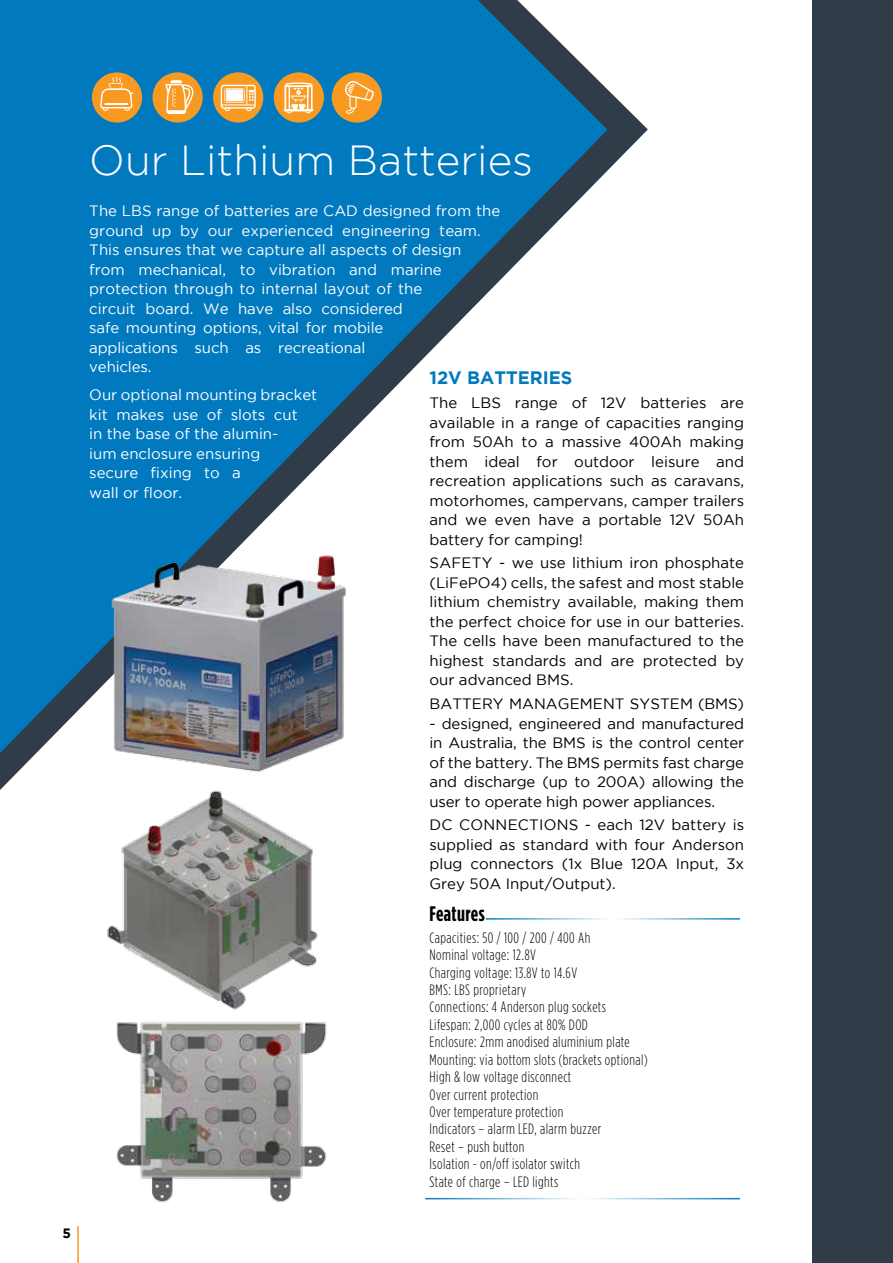
<style>
.page{position:relative;width:893px;height:1263px;background:#fff}
.page>*{position:absolute;margin:0;border:0;box-sizing:border-box;transform-origin:0 0}
.t1{font:300 42px "Gotham";color:#fff}
.t2{font:700 21px "Gotham Condensed";letter-spacing:.02em;color:#000}
.t3{font:700 18px "Gotham";color:#0179bf}
.t4{font:15px/19.5px "Gotham";color:#000;text-align:justify}
.t5{font:15px/19.5px "Gotham";color:#fff}
.t6{font:300 15px/17.4px "Gotham Condensed";letter-spacing:.03em;color:#000}
.t7{font:700 13.5px "Gotham";color:#000}
</style>
<div class="page">
<div style="left:812px;top:0;width:81px;height:1263px;background:#313c49"></div>
<img style="left:107px;top:790px;width:211px;height:220px">
<hr style="left:425px;top:1198px;width:315px;height:1px;background:#0179bf">
<hr style="left:486px;top:918px;width:254px;height:1px;background:#0179bf">
<hr style="left:77px;top:1226px;width:2px;height:37px;background:#f89923">
<img style="left:116px;top:1021px;width:211px;height:182px">
<svg style="left:0;top:0;width:648px;height:790px;fill:#0179bf"></svg>
<img style="left:97px;top:551px;width:280px;height:231px">
<div style="left:92px;top:72px;width:50px;height:51px;background:#f89a22;border-radius:50%"></div>
<svg style="left:100px;top:76px;width:33px;height:35px"></svg>
<div style="left:153px;top:72px;width:50px;height:51px;background:#f89a22;border-radius:50%"></div>
<svg style="left:165px;top:80px;width:28px;height:34px"></svg>
<div style="left:213px;top:72px;width:50px;height:51px;background:#f89a22;border-radius:50%"></div>
<svg style="left:221px;top:85px;width:35px;height:26px"></svg>
<hr style="left:222px;top:105px;width:33px;height:1px;background:#fff">
<div style="left:274px;top:72px;width:50px;height:51px;background:#f89a22;border-radius:50%"></div>
<hr style="left:284px;top:109px;width:29px;height:2px;background:#fff">
<svg style="left:285px;top:82px;width:27px;height:32px"></svg>
<div style="left:332px;top:72px;width:50px;height:51px;background:#f89a22;border-radius:50%"></div>
<svg style="left:345px;top:81px;width:29px;height:33px"></svg>
<p class="t7" style="left:62px;top:1225px;width:10px">5</p>
<h1 class="t1" style="left:89px;top:138px;width:445px">Our Lithium Batteries</h1>
<p class="t5" style="left:89px;top:201px;width:412px">The LBS range of batteries are CAD designed from the ground up by our experienced engineering team.<br>This ensures that we capture all aspects of design from mechanical, to vibration and marine protection through to internal layout of the<br>circuit board. We have also considered<br>safe mounting options, vital for mobile<br>applications such as recreational<br>vehicles.</p>
<p class="t5" style="left:89px;top:385px;width:229px">Our optional mounting bracket kit makes use of slots cut<br>in the base of the alumin-<br>ium enclosure ensuring<br>secure fixing to a<br>wall or floor.</p>
<p class="t3" style="left:429px;top:368px;width:144px">12V BATTERIES</p>
<p class="t4" style="left:429px;top:393px;width:316px">The LBS range of 12V batteries are available in a range of capacities ranging from 50Ah to a massive 400Ah making them ideal for outdoor leisure and recreation applications such as caravans, motorhomes, campervans, camper trailers and we even have a portable 12V 50Ah battery for camping!</p>
<p class="t4" style="left:429px;top:553px;width:316px">SAFETY - we use lithium iron phosphate (LiFePO4) cells, the safest and most stable lithium chemistry available, making them the perfect choice for use in our batteries.<br>The cells have been manufactured to the highest standards and are protected by our advanced BMS.</p>
<p class="t4" style="left:430px;top:694px;width:316px">BATTERY MANAGEMENT SYSTEM (BMS)</p>
<p class="t4" style="left:429px;top:713px;width:316px">- designed, engineered and manufactured in Australia, the BMS is the control center of the battery. The BMS permits fast charge and discharge (up to 200A) allowing the user to operate high power appliances.</p>
<p class="t4" style="left:429px;top:815px;width:316px">DC CONNECTIONS - each 12V battery is supplied as standard with four Anderson plug connectors (1x Blue 120A Input, 3x Grey 50A Input/Output).</p>
<h2 class="t2" style="left:429px;top:901px;width:57px">Features</h2>
<p class="t6" style="left:429px;top:929px;width:220px">Capacities: 50 / 100 / 200 / 400 Ah<br>Nominal voltage: 12.8V<br>Charging voltage: 13.8V to 14.6V<br>BMS: LBS proprietary<br>Connections: 4 Anderson plug sockets<br>Lifespan: 2,000 cycles at 80% DOD<br>Enclosure: 2mm anodised aluminium plate<br>Mounting: via bottom slots (brackets optional)<br>High &amp; low voltage disconnect<br>Over current protection<br>Over temperature protection<br>Indicators – alarm LED, alarm buzzer<br>Reset – push button<br>Isolation - on/off isolator switch<br>State of charge – LED lights</p>
</div>
